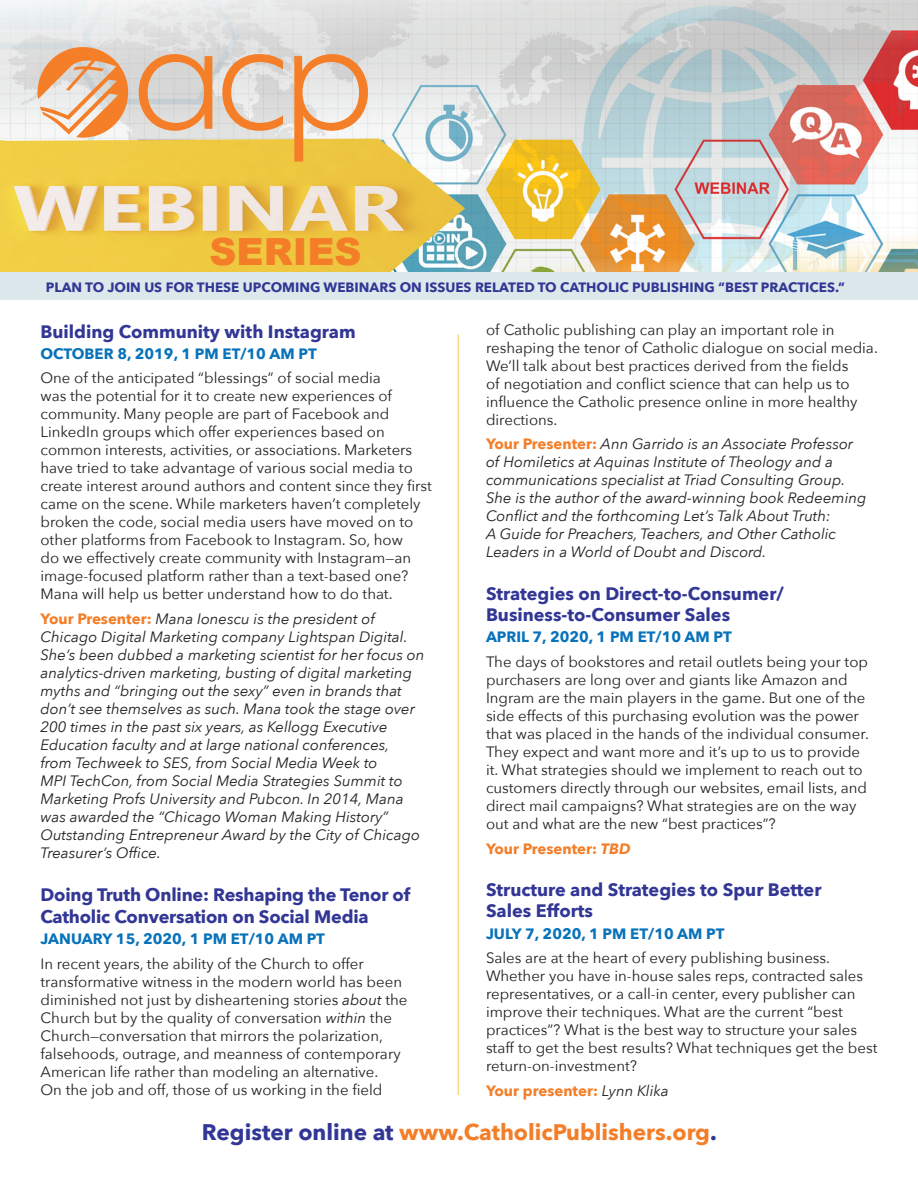
<style>
.page{position:relative;width:918px;height:1188px;background:#fff}
.page>*{position:absolute;margin:0;border:0;box-sizing:border-box;transform-origin:0 0}
.t1{font:900 37.5px "Arial";color:#f47e28}
.t2{font:700 22.5px "Avenir Next";color:#f47e28}
.t3{font:700 18px/21px "Avenir Next";color:#323695}
.t4{font:15px/18px "Avenir Next";color:#231f20}
.t5{font:italic 15px/18px "Avenir Next";color:#231f20}
.t6{font:700 15px "Avenir Next";color:#0872ba}
.t7{font:700 15px "Avenir Next";color:#f47e28}
.t8{font:700 13.5px "Avenir Next";color:#323695}
.s1{font-weight:700;font-style:normal;color:#f47e28}
.s2{font-style:italic}
.s3{font-weight:400;font-style:italic;color:#231f20}
.s4{color:#323695}
</style>
<div class="page">
<img style="left:0;top:0;width:918px;height:272px">
<svg style="left:139px;top:54px;width:73px;height:77px;background:#e0b899"></svg>
<svg style="left:222px;top:54px;width:61px;height:77px;background:#e3c4ab"></svg>
<svg style="left:294px;top:54px;width:74px;height:108px;background:#ebc290"></svg>
<svg style="left:38px;top:47px;width:90px;height:91px;background:#eab995"></svg>
<div style="left:0;top:272px;width:918px;height:28px;background:#dce8eb"></div>
<hr style="left:458px;top:334px;width:1px;height:761px;background:#f2ce48">
<h1 class="t1" style="left:210px;top:224px;width:154px">SERIES</h1>
<p class="t8" style="left:46px;top:276px;width:801px">PLAN TO JOIN US FOR THESE UPCOMING WEBINARS ON ISSUES RELATED TO CATHOLIC PUBLISHING “BEST PRACTICES.”</p>
<p class="t3" style="left:40px;top:321px;width:317px">Building Community with Instagram</p>
<p class="t6" style="left:40px;top:340px;width:278px">OCTOBER 8, 2019, 1 PM ET/10 AM PT</p>
<p class="t4" style="left:40px;top:369px;width:393px">One of the anticipated “blessings” of social media<br>was the potential for it to create new experiences of community. Many people are part of Facebook and LinkedIn groups which offer experiences based on common interests, activities, or associations. Marketers have tried to take advantage of various social media to create interest around authors and content since they first came on the scene. While marketers haven’t completely broken the code, social media users have moved on to other platforms from Facebook to Instagram. So, how<br>do we effectively create community with Instagram—an image-focused platform rather than a text-based one?<br>Mana will help us better understand how to do that.</p>
<p class="t5" style="left:40px;top:609px;width:386px"><span class="s1">Your Presenter:</span> Mana Ionescu is the president of Chicago Digital Marketing company Lightspan Digital.<br>She’s been dubbed a marketing scientist for her focus on analytics-driven marketing, busting of digital marketing myths and “bringing out the sexy” even in brands that don’t see themselves as such. Mana took the stage over 200 times in the past six years, as Kellogg Executive Education faculty and at large national conferences, from Techweek to SES, from Social Media Week to<br>MPI TechCon, from Social Media Strategies Summit to Marketing Profs University and Pubcon. In 2014, Mana was awarded the “Chicago Woman Making History” Outstanding Entrepreneur Award by the City of Chicago Treasurer’s Office.</p>
<p class="t3" style="left:40px;top:884px;width:371px;line-height:21.6px">Doing Truth Online: Reshaping the Tenor of<br>Catholic Conversation on Social Media</p>
<p class="t6" style="left:40px;top:926px;width:286px">JANUARY 15, 2020, 1 PM ET/10 AM PT</p>
<p class="t4" style="left:40px;top:954px;width:369px">In recent years, the ability of the Church to offer transformative witness in the modern world has been diminished not just by disheartening stories <span class="s2">about</span> the Church but by the quality of conversation <span class="s2">within</span> the Church—conversation that mirrors the polarization, falsehoods, outrage, and meanness of contemporary American life rather than modeling an alternative.<br>On the job and off, those of us working in the field</p>
<p class="t4" style="left:486px;top:320px;width:393px">of Catholic publishing can play an important role in reshaping the tenor of Catholic dialogue on social media.<br>We’ll talk about best practices derived from the fields<br>of negotiation and conflict science that can help us to influence the Catholic presence online in more healthy directions.</p>
<p class="t5" style="left:486px;top:435px;width:382px"><span class="s1">Your Presenter:</span> Ann Garrido is an Associate Professor of Homiletics at Aquinas Institute of Theology and a communications specialist at Triad Consulting Group.<br>She is the author of the award-winning book Redeeming Conflict and the forthcoming Let’s Talk About Truth:<br>A Guide for Preachers, Teachers, and Other Catholic Leaders in a World of Doubt and Discord.</p>
<p class="t3" style="left:486px;top:583px;width:299px">Strategies on Direct-to-Consumer/<br>Business-to-Consumer Sales</p>
<p class="t6" style="left:486px;top:624px;width:247px">APRIL 7, 2020, 1 PM ET/10 AM PT</p>
<p class="t4" style="left:486px;top:652px;width:384px">The days of bookstores and retail outlets being your top purchasers are long over and giants like Amazon and Ingram are the main players in the game. But one of the side effects of this purchasing evolution was the power that was placed in the hands of the individual consumer.<br>They expect and want more and it’s up to us to provide it. What strategies should we implement to reach out to customers directly through our websites, email lists, and direct mail campaigns? What strategies are on the way out and what are the new “best practices”?</p>
<p class="t7" style="left:486px;top:835px;width:146px">Your Presenter: <span class="s2">TBD</span></p>
<p class="t3" style="left:486px;top:879px;width:337px">Structure and Strategies to Spur Better<br>Sales Efforts</p>
<p class="t6" style="left:486px;top:920px;width:240px">JULY 7, 2020, 1 PM ET/10 AM PT</p>
<p class="t4" style="left:486px;top:949px;width:393px">Sales are at the heart of every publishing business.<br>Whether you have in-house sales reps, contracted sales representatives, or a call-in center, every publisher can improve their techniques. What are the current “best practices”? What is the best way to structure your sales staff to get the best results? What techniques get the best return-on-investment?</p>
<p class="t7" style="left:486px;top:1078px;width:184px">Your presenter: <span class="s3">Lynn Klika</span></p>
<h2 class="t2" style="left:202px;top:1113px;width:516px"><span class="s4">Register online at</span> www.CatholicPublishers.org<span class="s4">.</span></h2>
</div>
